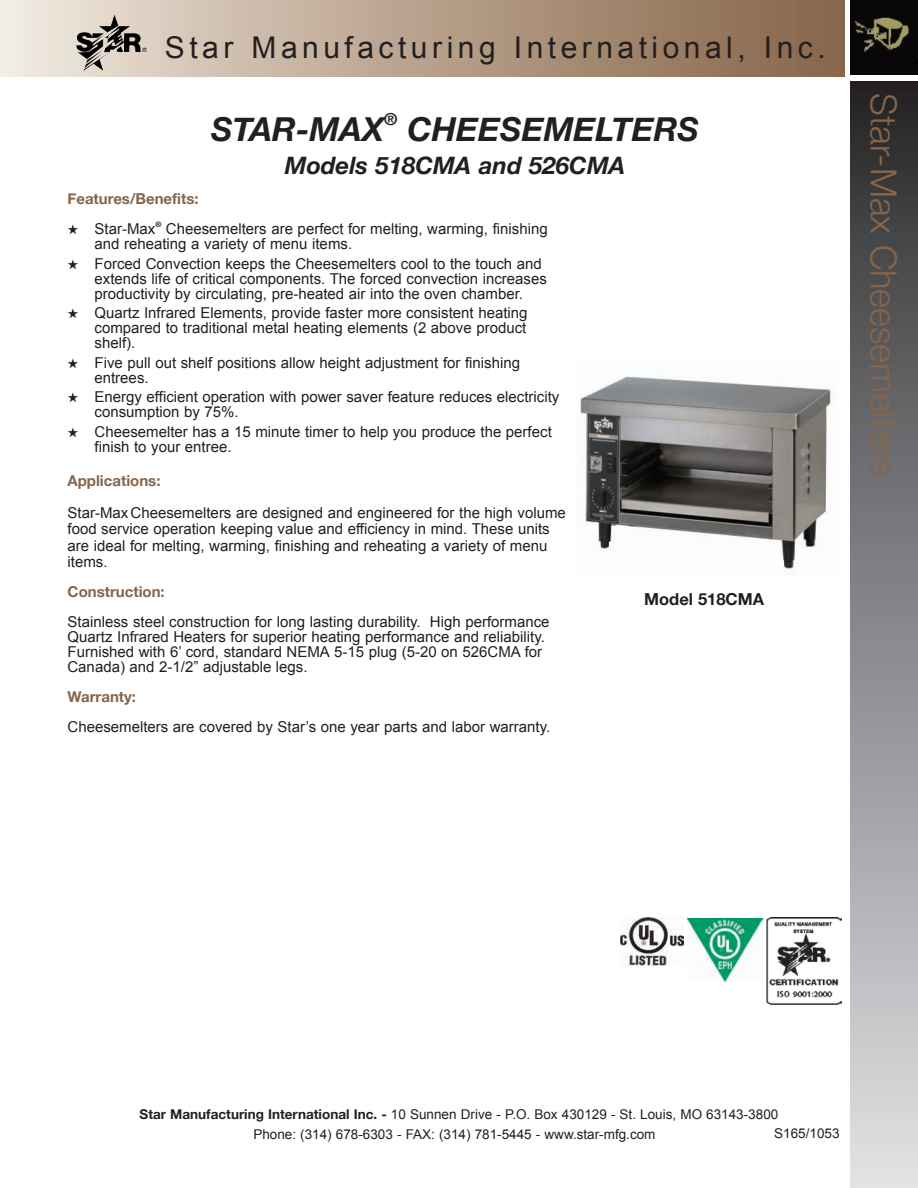
<style>
.page{position:relative;width:918px;height:1188px;background:#fff}
.page>*{position:absolute;margin:0;border:0;box-sizing:border-box;transform-origin:0 0}
.t1{font:300 36px "Helvetica Neue";color:#86654b}
.t2{font:italic 700 33px "Helvetica Neue";color:#231f20}
.t3{font:30px "Arial";letter-spacing:.15em;color:#231f20}
.t4{font:italic 700 24px "Helvetica Neue";color:#231f20}
.t5{font:700 16.5px "Helvetica Neue";color:#231f20}
.t6{font:italic 700 16.5px "Helvetica Neue";color:#231f20}
.t7{font:15px/15px "Arial";color:#231f20}
.t8{font:700 15px "Helvetica Neue";color:#86654b}
.t9{font:13.5px "Arial";color:#231f20}
.t10{font:700 7.5px "Helvetica Neue";color:#231f20}
.s1{font-family:"Helvetica Neue";font-weight:700}
</style>
<div class="page">
<div style="left:0;top:0;width:844px;height:76px;background:linear-gradient(to right,#eae2d7,#866347)"></div>
<div style="left:850px;top:81px;width:68px;height:1107px;background:linear-gradient(to bottom,#2b2b2c,#e3e5e8)"></div>
<img style="left:850px;top:0;width:68px;height:75px">
<img style="left:580px;top:376px;width:253px;height:197px">
<img style="left:76px;top:15px;width:43px;height:44px">
<img style="left:688px;top:919px;width:75px;height:62px">
<img style="left:767px;top:918px;width:74px;height:87px">
<img style="left:621px;top:918px;width:62px;height:48px">
<h3 class="t3" style="left:165px;top:31px;width:662px">Star Manufacturing International, Inc.</h3>
<h2 class="t2" style="left:211px;top:109px;width:174px">STAR-MAX</h2>
<p class="t6" style="left:384px;top:109px;width:15px">®</p>
<h2 class="t2" style="left:407px;top:109px;width:293px">CHEESEMELTERS</h2>
<h3 class="t4" style="left:285px;top:150px;width:342px">MODELS 518CMA AND 526CMA</h3>
<p class="t8" style="left:68px;top:190px;width:133px">Features/Benefits:</p>
<p class="t7" style="left:68px;top:222px;width:89px">★ Star-Max</p>
<p class="t10" style="left:155px;top:220px;width:7px">®</p>
<p class="t7" style="left:95px;top:222px;width:455px;text-indent:71px">Cheesemelters are perfect for melting, warming, finishing and reheating a variety of menu items.</p>
<p class="t7" style="left:95px;top:256px;width:454px;text-indent:-27px">★ Forced Convection keeps the Cheesemelters cool to the touch and extends life of critical components. The forced convection increases productivity by circulating, pre-heated air into the oven chamber.</p>
<p class="t7" style="left:95px;top:306px;width:435px;text-align:justify;text-indent:-27px">★ Quartz Infrared Elements, provide faster more consistent heating compared to traditional metal heating elements (2 above product shelf).</p>
<p class="t7" style="left:94px;top:355px;width:427px;text-indent:-27px">★ Five pull out shelf positions allow height adjustment for finishing entrees.</p>
<p class="t7" style="left:95px;top:390px;width:466px;text-indent:-27px">★ Energy efficient operation with power saver feature reduces electricity consumption by 75%.</p>
<p class="t7" style="left:95px;top:424px;width:459px;text-indent:-27px">★ Cheesemelter has a 15 minute timer to help you produce the perfect finish to your entree.</p>
<p class="t8" style="left:68px;top:472px;width:95px">Applications:</p>
<p class="t7" style="left:68px;top:504px;width:500px;line-height:16.5px">Star-Max Cheesemelters are designed and engineered for the high volume food service operation keeping value and efficiency in mind. These units are ideal for melting, warming, finishing and reheating a variety of menu items.</p>
<p class="t8" style="left:68px;top:583px;width:99px">Construction:</p>
<p class="t7" style="left:67px;top:615px;width:484px">Stainless steel construction for long lasting durability. High performance Quartz Infrared Heaters for superior heating performance and reliability.<br>Furnished with 6’ cord, standard NEMA 5-15 plug (5-20 on 526CMA for Canada) and 2-1/2” adjustable legs.</p>
<p class="t8" style="left:68px;top:688px;width:70px">Warranty:</p>
<p class="t7" style="left:68px;top:720px;width:484px">Cheesemelters are covered by Star’s one year parts and labor warranty.</p>
<p class="t5" style="left:644px;top:589px;width:121px">Model 518CMA</p>
<h1 class="t1" style="left:906px;top:93px;width:385px;rotate:90deg">Star-Max Cheesemelters</h1>
<p class="t9" style="left:140px;top:1106px;width:640px"><span class="s1">Star Manufacturing International Inc. -</span> 10 Sunnen Drive - P.O. Box 430129 - St. Louis, MO 63143-3800</p>
<p class="t9" style="left:253px;top:1126px;width:404px">Phone: (314) 678-6303 - FAX: (314) 781-5445 - www.star-mfg.com</p>
<p class="t9" style="left:774px;top:1126px;width:67px">S165/1053</p>
</div>
